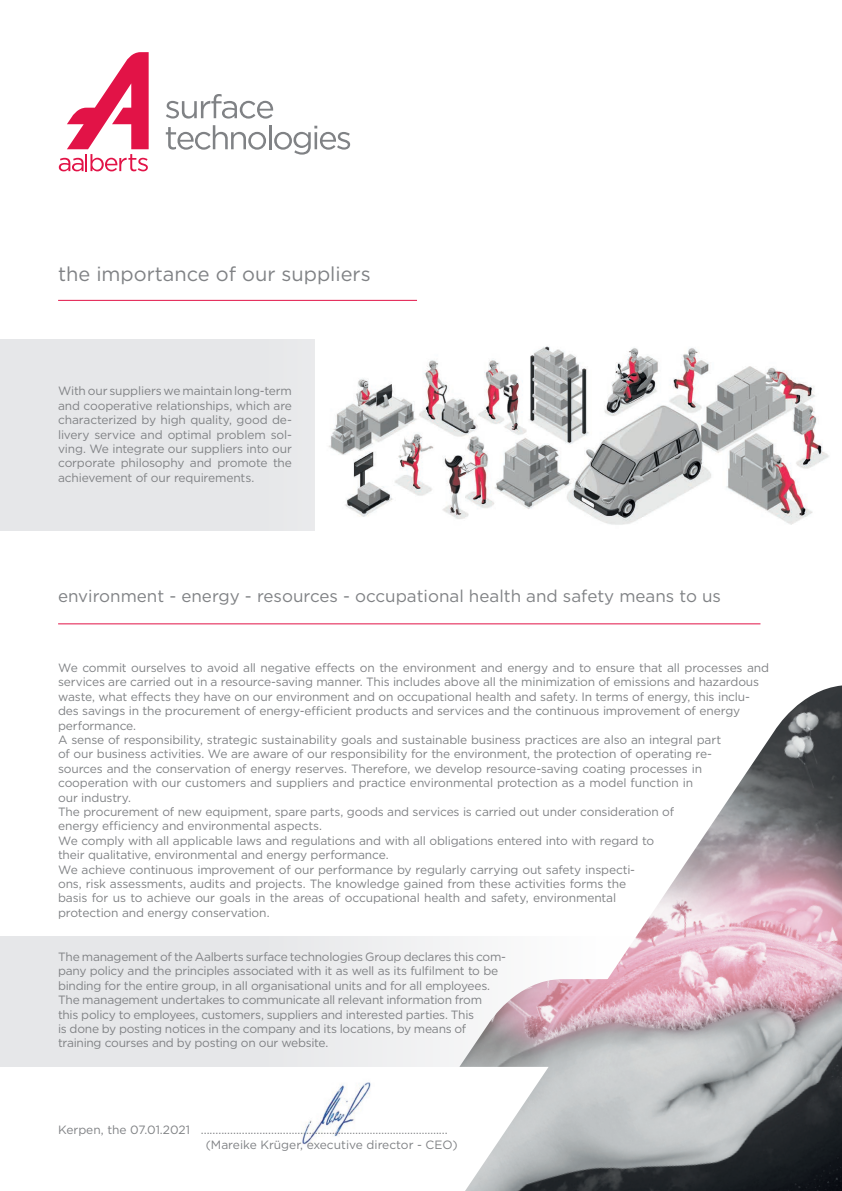
<style>
.page{position:relative;width:842px;height:1191px;background:#fff}
.page>*{position:absolute;margin:0;border:0;box-sizing:border-box;transform-origin:0 0}
.t1{font:20px "Gotham";color:#808285}
.t2{font:17px "Gotham";color:#808285}
.t3{font:12px/14.4px "Gotham";letter-spacing:-.015em;color:#808285}
</style>
<div class="page">
<img style="left:302px;top:1082px;width:69px;height:63px">
<div style="left:0;top:340px;width:842px;height:191px;background:#e6e7e9"></div>
<div style="left:0;top:936px;width:842px;height:131px;background:#e6e7e9"></div>
<hr style="left:58px;top:300px;width:359px;height:1px;background:#e21347">
<hr style="left:58px;top:623px;width:702px;height:1px;background:#e21347">
<img style="left:316px;top:340px;width:526px;height:191px">
<img style="left:459px;top:685px;width:383px;height:506px">
<svg style="left:166px;top:94px;width:107px;height:25px"></svg>
<svg style="left:166px;top:125px;width:100px;height:25px"></svg>
<hr style="left:269px;top:125px;width:2px;height:24px;background:#808285">
<svg style="left:274px;top:126px;width:76px;height:29px"></svg>
<svg style="left:59px;top:52px;width:90px;height:119px"></svg>
<h1 class="t1" style="left:58px;top:261px;width:314px">the importance of our suppliers</h1>
<p class="t3" style="left:58px;top:384px;width:235px;text-align:justify">With our suppliers we maintain long-term and cooperative relationships, which are characterized by high quality, good de&shy;livery service and optimal problem sol&shy;ving. We integrate our suppliers into our corporate philosophy and promote the achievement of our requirements.</p>
<h2 class="t2" style="left:58px;top:585px;width:664px">environment - energy - resources - occupational health and safety means to us</h2>
<p class="t3" style="left:58px;top:660px;width:712px">We commit ourselves to avoid all negative effects on the environment and energy and to ensure that all processes and services are carried out in a resource-saving manner. This includes above all the minimization of emissions and hazardous waste, what effects they have on our environment and on occupational health and safety. In terms of energy, this inclu&shy;des savings in the procurement of energy-efficient products and services and the continuous improvement of energy performance.<br>A sense of responsibility, strategic sustainability goals and sustainable business practices are also an integral part<br>of our business activities. We are aware of our responsibility for the environment, the protection of operating re-<br>sources and the conservation of energy reserves. Therefore, we develop resource-saving coating processes in cooperation with our customers and suppliers and practice environmental protection as a model function in<br>our industry.<br>The procurement of new equipment, spare parts, goods and services is carried out under consideration of<br>energy efficiency and environmental aspects.<br>We comply with all applicable laws and regulations and with all obligations entered into with regard to<br>their qualitative, environmental and energy performance.<br>We achieve continuous improvement of our performance by regularly carrying out safety inspecti-<br>ons, risk assessments, audits and projects. The knowledge gained from these activities forms the<br>basis for us to achieve our goals in the areas of occupational health and safety, environmental<br>protection and energy conservation.</p>
<p class="t3" style="left:58px;top:949px;width:449px">The management of the Aalberts surface technologies Group declares this com&shy;pany policy and the principles associated with it as well as its fulfilment to be binding for the entire group, in all organisational units and for all employees.<br>The management undertakes to communicate all relevant information from<br>this policy to employees, customers, suppliers and interested parties. This<br>is done by posting notices in the company and its locations, by means of training courses and by posting on our website.</p>
<p class="t3" style="left:206px;top:1122px;width:253px;text-indent:-148px">Kerpen, the 07.01.2021 ..............................…………………………………………….... (Mareike Krüger, executive director - CEO)</p>
</div>
